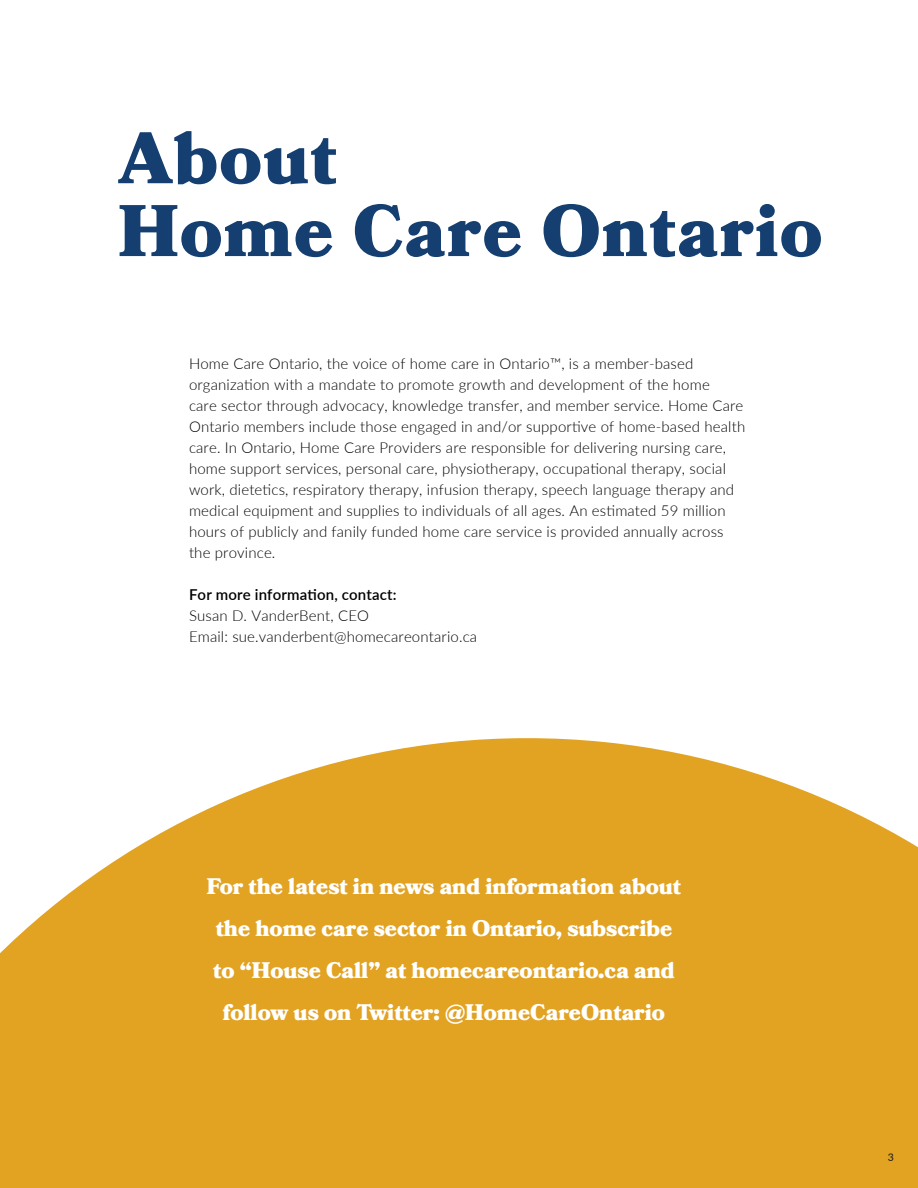
<style>
.page{position:relative;width:918px;height:1188px;background:#fff}
.page>*{position:absolute;margin:0;border:0;box-sizing:border-box;transform-origin:0 0}
.Pull_Quote_-_47pt{font:900 72.9px/72.9px "Bookmania";letter-spacing:.02em;color:#143f70}
.Body_Text{font:900 22.5px/42px "Bookmania";color:#fff;text-align:center}
.Body_Text-2{font:300 15px/21px "Lato";letter-spacing:.01em;color:#000}
.Body_Text-3{font:600 15px "Lato";letter-spacing:.01em;color:#000}
.Footer_Page_Numbers{font:500 10.5px "Lato";color:#231f20}
</style>
<div class="page">
<svg style="left:0;top:738px;width:918px;height:450px;background:#e5ad3d"></svg>
<p class="Pull_Quote_-_47pt" style="left:118px;top:122px;width:705px">About<br>Home Care Ontario</p>
<p class="Body_Text-2" style="left:189px;top:353px;width:558px">Home Care Ontario, the voice of home care in Ontario™, is a member-based organization with a mandate to promote growth and development of the home<br>care sector through advocacy, knowledge transfer, and member service. Home Care Ontario members include those engaged in and/or supportive of home-based health care. In Ontario, Home Care Providers are responsible for delivering nursing care, home support services, personal care, physiotherapy, occupational therapy, social work, dietetics, respiratory therapy, infusion therapy, speech language therapy and medical equipment and supplies to individuals of all ages. An estimated 59 million hours of publicly and fanily funded home care service is provided annually across the province.</p>
<p class="Body_Text-3" style="left:189px;top:584px;width:209px">For more information, contact:</p>
<p class="Body_Text-2" style="left:189px;top:605px;width:182px">Susan D. VanderBent, CEO</p>
<p class="Body_Text-2" style="left:189px;top:626px;width:290px">Email: sue.vanderbent@homecareontario.ca</p>
<p class="Body_Text" style="left:207px;top:865px;width:476px">For the latest in news and information about the home care sector in Ontario, subscribe to “House Call” at homecareontario.ca and follow us on Twitter: @HomeCareOntario</p>
<p class="Footer_Page_Numbers" style="left:888px;top:1149px;width:8px">3</p>
</div>
